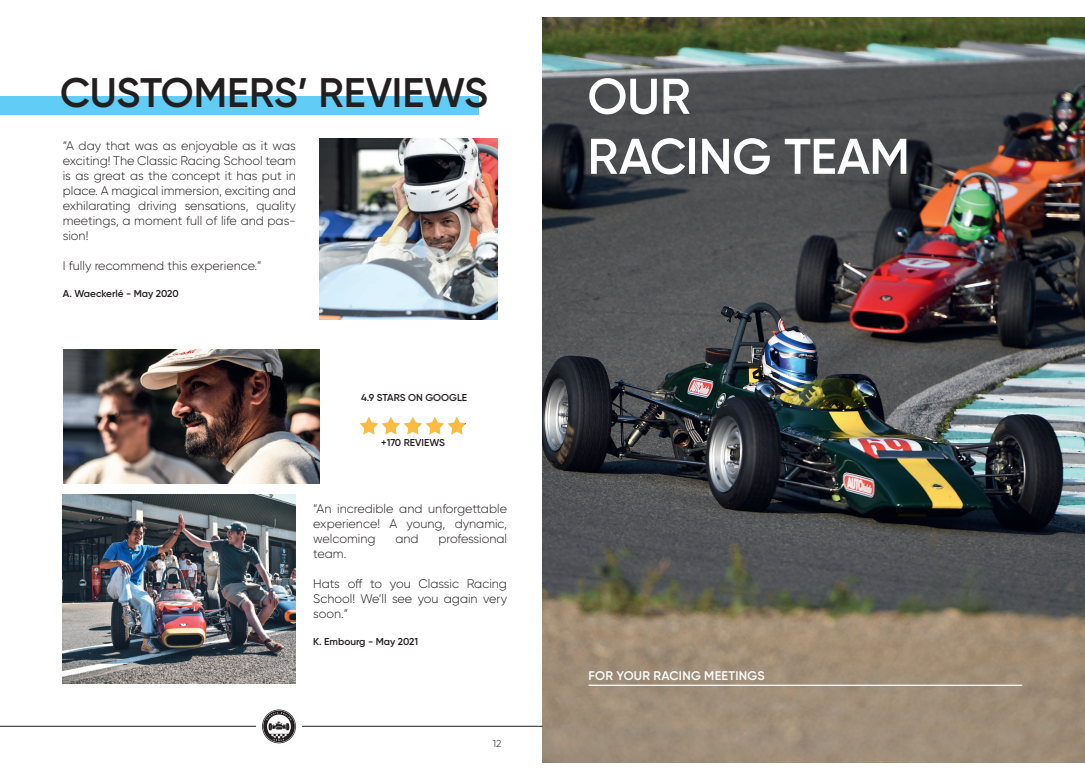
<style>
.page{position:relative;width:1085px;height:780px;background:#fff}
.page>*{position:absolute;margin:0;border:0;box-sizing:border-box;transform-origin:0 0}
.t1{font:600 50px/60px "Gilroy";letter-spacing:-.005em;color:#fff}
.t2{font:600 41.25px "Gilroy";letter-spacing:-.005em;color:#231f20}
.t3{font:300 12.5px/15px "Gilroy";color:#231f20;text-align:justify}
.t4{font:600 12.5px "Gilroy";letter-spacing:.02em;color:#fff}
.t5{font:600 10px "Gilroy";color:#231f20}
.t6{font:300 10px "Gilroy";color:#231f20}
</style>
<div class="page">
<img style="left:542px;top:18px;width:542px;height:744px">
<hr style="left:0;top:726px;width:542px;height:1px;background:#231f20">
<div style="left:256px;top:703px;width:46px;height:46px;background:#fff;border-radius:50%"></div>
<div style="left:0;top:96px;width:478px;height:19px;background:#61ccf5"></div>
<img style="left:63px;top:349px;width:256px;height:134px">
<img style="left:63px;top:495px;width:233px;height:188px">
<svg style="left:262px;top:709px;width:34px;height:34px"></svg>
<img style="left:319px;top:138px;width:178px;height:181px">
<img style="left:359px;top:417px;width:107px;height:18px">
<hr style="left:588px;top:684px;width:434px;height:2px;background:#fff">
<h2 class="t2" style="left:60px;top:67px;width:429px">CUSTOMERS’ REVIEWS</h2>
<p class="t3" style="left:63px;top:138px;width:234px">“A day that was as enjoyable as it was exciting! The Classic Racing School team is as great as the concept it has put in place. A magical immersion, exciting and exhilarating driving sensations, quality meetings, a moment full of life and pas&shy;sion!</p>
<p class="t3" style="left:63px;top:258px;width:200px">I fully recommend this experience.”</p>
<p class="t5" style="left:63px;top:287px;width:117px">A. Waeckerlé - May 2020</p>
<p class="t5" style="left:361px;top:391px;width:107px">4.9 STARS ON GOOGLE</p>
<p class="t5" style="left:381px;top:436px;width:65px">+170 REVIEWS</p>
<p class="t3" style="left:313px;top:501px;width:195px">“An incredible and unforgettable experience! A young, dynamic, welcoming</p>
<p class="t3" style="left:395px;top:531px;width:25px">and</p>
<p class="t3" style="left:438px;top:531px;width:70px">professional</p>
<p class="t3" style="left:313px;top:546px;width:35px">team.</p>
<p class="t3" style="left:313px;top:576px;width:195px">Hats off to you Classic Racing School! We’ll see you again very soon.”</p>
<p class="t5" style="left:313px;top:635px;width:106px">K. Embourg - May 2021</p>
<p class="t6" style="left:492px;top:737px;width:10px">12</p>
<h1 class="t1" style="left:587px;top:66px;width:324px">OUR<br>RACING TEAM</h1>
<p class="t4" style="left:588px;top:668px;width:178px">FOR YOUR RACING MEETINGS</p>
</div>
